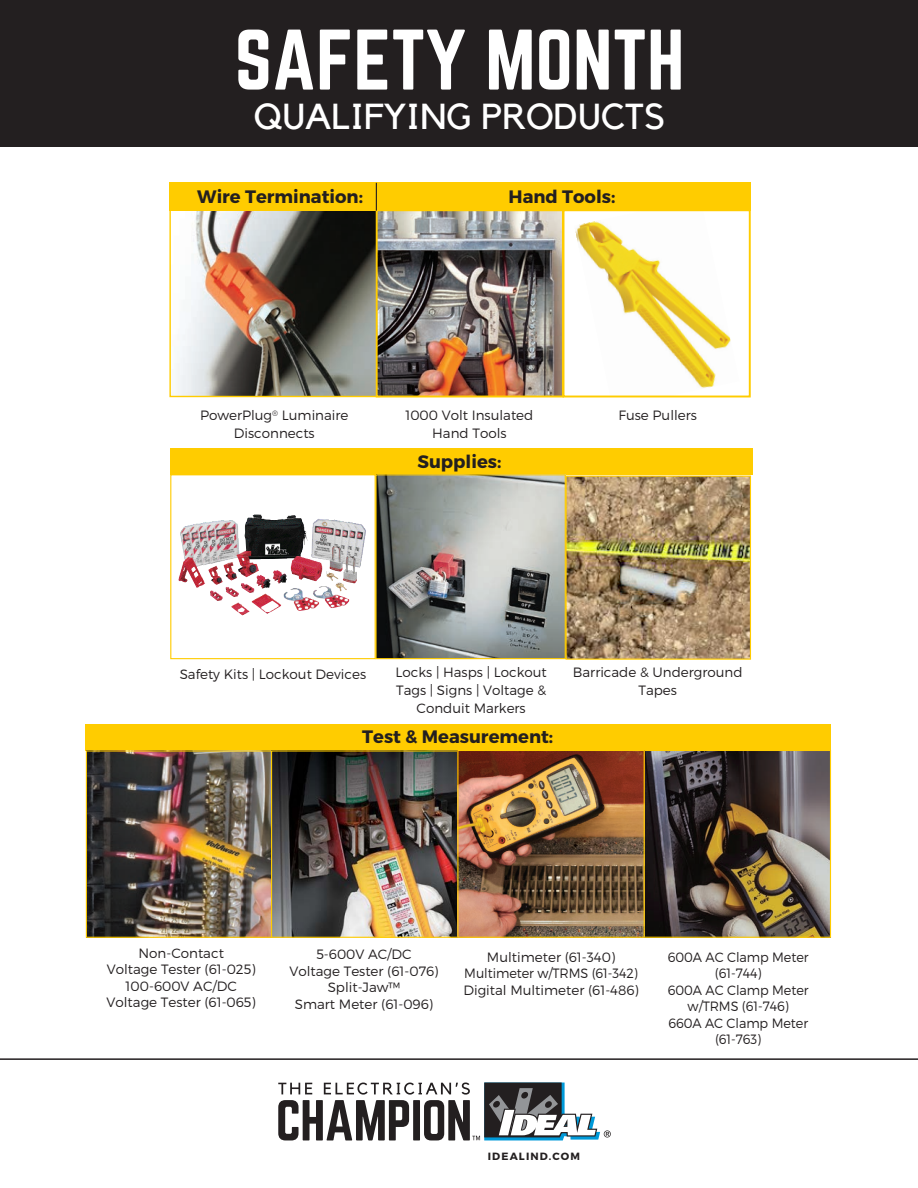
<style>
.page{position:relative;width:918px;height:1188px;background:#fff}
.page>*{position:absolute;margin:0;border:0;box-sizing:border-box;transform-origin:0 0}
.t1{font:75px "Norwester";color:#fff}
.t2{font:36px "Kollektif";color:#fff}
.t3{font:700 18px "Montserrat";color:#231f20}
.t4{font:300 13.5px/18px "Montserrat";color:#231f20;text-align:center}
.t5{font:300 13.5px "Montserrat";color:#231f20;scale:.95 1}
.t6{font:700 10.5px "Montserrat";letter-spacing:.11em;color:#231f20}
</style>
<div class="page">
<div style="left:86px;top:724px;width:745px;height:26px;background:#fc0"></div>
<div style="left:170px;top:448px;width:582px;height:27px;background:#fc0"></div>
<div style="left:0;top:0;width:918px;height:147px;background:#231f20"></div>
<img style="left:176px;top:211px;width:200px;height:184px">
<img style="left:379px;top:212px;width:182px;height:182px">
<div style="left:376px;top:209px;width:188px;height:188px;border:2px solid #fc0"></div>
<img style="left:575px;top:221px;width:156px;height:167px">
<div style="left:563px;top:209px;width:188px;height:188px;border:2px solid #fc0"></div>
<img style="left:377px;top:475px;width:373px;height:183px">
<div style="left:375px;top:474px;width:191px;height:185px;border:1px solid #fc0"></div>
<div style="left:170px;top:474px;width:206px;height:185px;border:1px solid #fc0"></div>
<div style="left:566px;top:476px;width:185px;height:184px;border:1px solid #fc0"></div>
<img style="left:88px;top:752px;width:741px;height:184px">
<div style="left:86px;top:750px;width:187px;height:188px;border:1px solid #fc0"></div>
<div style="left:271px;top:750px;width:187px;height:188px;border:1px solid #fc0"></div>
<div style="left:644px;top:750px;width:187px;height:188px;border:1px solid #fc0"></div>
<img style="left:180px;top:514px;width:186px;height:42px">
<img style="left:179px;top:556px;width:183px;height:32px">
<img style="left:238px;top:612px;width:33px;height:4px">
<div style="left:457px;top:750px;width:188px;height:188px;border:1px solid #fc0"></div>
<div style="left:169px;top:182px;width:582px;height:29px;background:#fc0"></div>
<svg style="left:376px;top:183px;width:1px;height:28px"></svg>
<svg style="left:278px;top:1083px;width:333px;height:57px"></svg>
<hr style="left:0;top:1058px;width:918px;height:2px;background:#231f20">
<p class="t1" style="left:235px;top:24px;width:451px">SAFETY MONTH</p>
<p class="t2" style="left:254px;top:95px;width:413px">QUALIFYING PRODUCTS</p>
<p class="t3" style="left:197px;top:185px;width:167px">Wire Termination:</p>
<p class="t3" style="left:509px;top:185px;width:108px">Hand Tools:</p>
<p class="t4" style="left:200px;top:406px;width:150px">PowerPlug<sup>®</sup> Luminaire</p>
<p class="t4" style="left:234px;top:424px;width:82px">Disconnects</p>
<p class="t4" style="left:405px;top:406px;width:130px">1000 Volt Insulated</p>
<p class="t4" style="left:432px;top:424px;width:76px">Hand Tools</p>
<p class="t3" style="left:417px;top:450px;width:85px">Supplies:</p>
<p class="t4" style="left:619px;top:406px;width:80px">Fuse Pullers</p>
<p class="t4" style="left:396px;top:663px;width:153px">Locks | Hasps | Lockout</p>
<p class="t4" style="left:396px;top:681px;width:152px">Tags | Signs | Voltage &amp;<br>Conduit Markers</p>
<p class="t4" style="left:180px;top:665px;width:188px">Safety Kits | Lockout Devices</p>
<p class="t4" style="left:573px;top:663px;width:171px">Barricade &amp; Underground<br>Tapes</p>
<p class="t3" style="left:362px;top:726px;width:193px">Test &amp; Measurement:</p>
<p class="t4" style="left:139px;top:944px;width:87px">Non-Contact</p>
<p class="t4" style="left:107px;top:960px;width:151px">Voltage Tester (61-025)</p>
<p class="t4" style="left:126px;top:977px;width:113px">100-600V AC/DC</p>
<p class="t4" style="left:107px;top:993px;width:151px">Voltage Tester (61-065)</p>
<p class="t4" style="left:316px;top:945px;width:97px">5-600V AC/DC</p>
<p class="t4" style="left:289px;top:962px;width:151px">Voltage Tester (61-076)</p>
<p class="t4" style="left:328px;top:978px;width:74px">Split-Jaw™</p>
<p class="t4" style="left:295px;top:995px;width:140px">Smart Meter (61-096)</p>
<p class="t4" style="left:487px;top:947px;width:130px">Multimeter (61-340)</p>
<p class="t5" style="left:464px;top:965px;width:184px">Multimeter w/TRMS (61-342)</p>
<p class="t4" style="left:463px;top:981px;width:177px">Digital Multimeter (61-486)</p>
<p class="t5" style="left:668px;top:949px;width:150px">600A AC Clamp Meter</p>
<p class="t5" style="left:715px;top:965px;width:51px">(61-744)</p>
<p class="t5" style="left:668px;top:982px;width:150px">600A AC Clamp Meter</p>
<p class="t5" style="left:688px;top:998px;width:108px">w/TRMS (61-746)</p>
<p class="t5" style="left:668px;top:1015px;width:149px">660A AC Clamp Meter</p>
<p class="t5" style="left:715px;top:1031px;width:50px">(61-763)</p>
<p class="t6" style="left:488px;top:1150px;width:94px">IDEALIND.COM</p>
</div>
